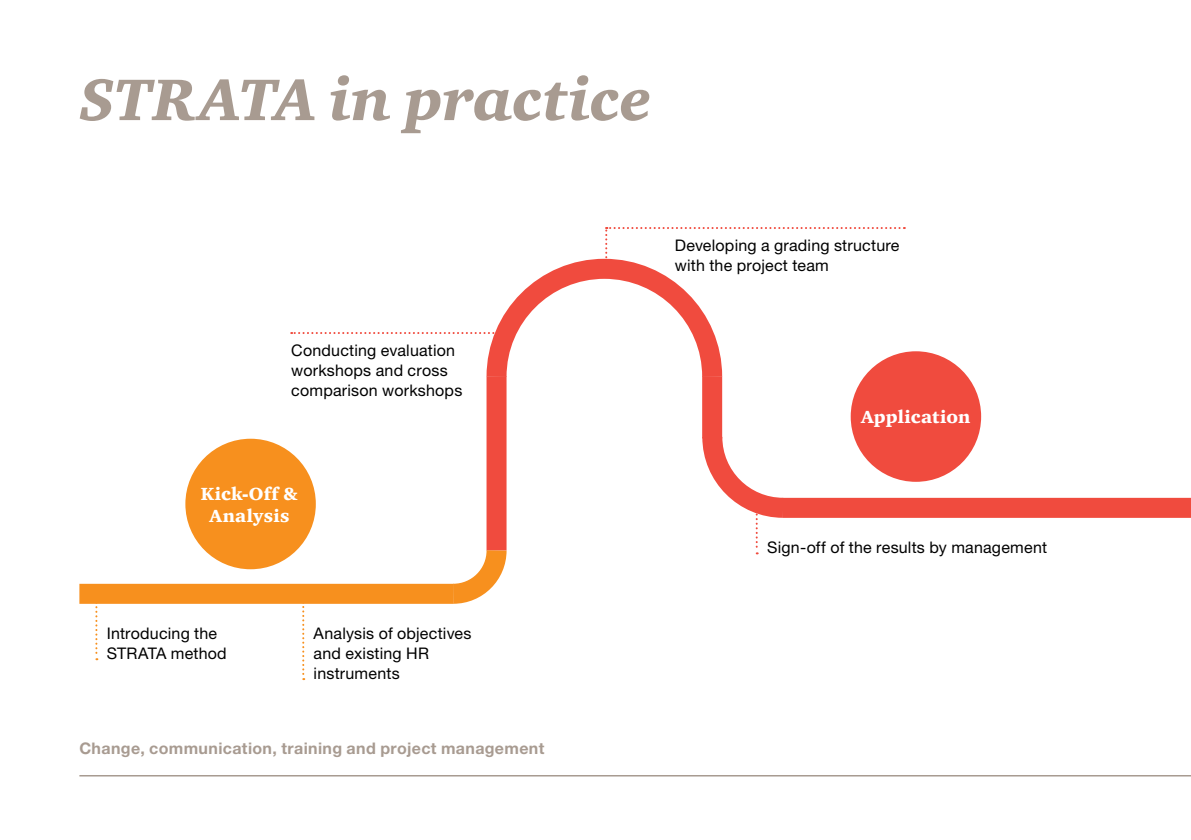
<style>
.page{position:relative;width:1191px;height:840px;background:#fff}
.page>*{position:absolute;margin:0;border:0;box-sizing:border-box;transform-origin:0 0}
.t1{font:italic 900 60px "ITC Charter Com";color:#a89b91}
.t2{font:900 18px/22px "ITC Charter Com";letter-spacing:.015em;color:#fff;text-align:center}
.t3{font:16px/20px "Helvetica Neue LT";letter-spacing:.015em;color:#000}
.t4{font:700 16px "Helvetica Neue LT";letter-spacing:.025em;color:#a89b91}
</style>
<div class="page">
<div style="left:79px;top:583px;width:375px;height:20px;background:#f7901e"></div>
<div style="left:486px;top:376px;width:20px;height:174px;background:#f04b3e"></div>
<div style="left:702px;top:376px;width:20px;height:62px;background:#f04b3e"></div>
<div style="left:782px;top:497px;width:409px;height:20px;background:#f04b3e"></div>
<svg style="left:433px;top:530px;width:74px;height:74px"></svg>
<div style="left:185px;top:438px;width:131px;height:131px;background:#f7901e;border-radius:50%"></div>
<div style="left:850px;top:351px;width:131px;height:130px;background:#f04b3e;border-radius:50%"></div>
<hr style="left:79px;top:774px;width:1112px;height:2px;background:#a89b91">
<svg style="left:95px;top:603px;width:2px;height:56px"></svg>
<svg style="left:302px;top:603px;width:2px;height:76px"></svg>
<svg style="left:702px;top:417px;width:101px;height:137px"></svg>
<svg style="left:291px;top:227px;width:614px;height:169px"></svg>
<p class="t1" style="left:79px;top:63px;width:573px">STRATA in practice</p>
<p class="t3" style="left:291px;top:340px;width:173px">Conducting evaluation workshops and cross comparison workshops</p>
<p class="t2" style="left:201px;top:482px;width:99px">Kick-Off &amp;<br>Analysis</p>
<p class="t3" style="left:107px;top:623px;width:121px">Introducing the<br>STRATA method</p>
<p class="t3" style="left:314px;top:623px;width:159px">Analysis of objectives and existing HR instruments</p>
<p class="t4" style="left:79px;top:738px;width:466px">Change, communication, training and project management</p>
<p class="t3" style="left:675px;top:235px;width:226px">Developing a grading structure with the project team</p>
<p class="t2" style="left:861px;top:405px;width:111px">Application</p>
<p class="t3" style="left:767px;top:537px;width:281px">Sign-off of the results by management</p>
</div>
